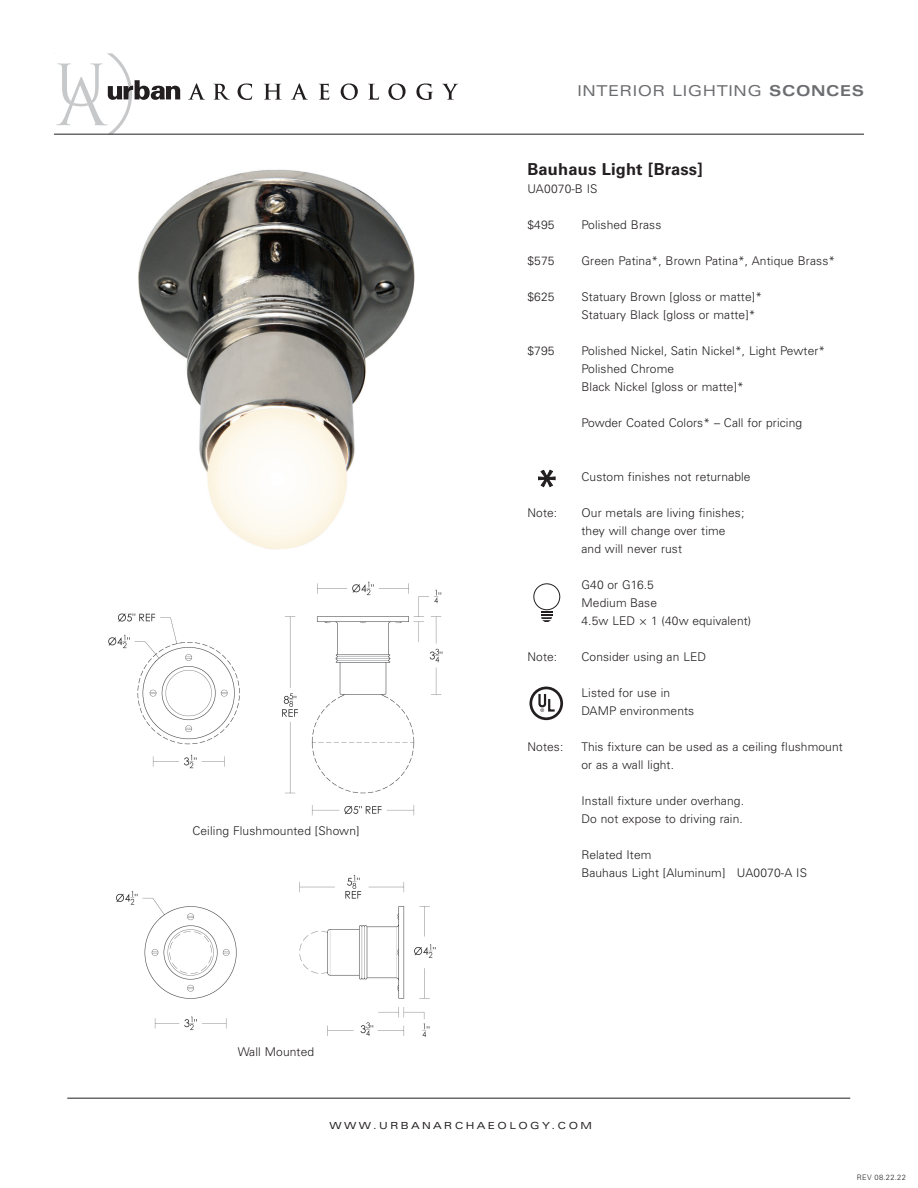
<style>
.page{position:relative;width:918px;height:1188px;background:#fff}
.page>*{position:absolute;margin:0;border:0;box-sizing:border-box;transform-origin:0 0}
.t1{font:700 16.5px "Univers LT Pro 65";letter-spacing:.01em;color:#231f20}
.t2{font:expanded 15px "Univers LT Pro";letter-spacing:.04em;color:#6c6d70}
.t3{font:300 12px/18px "Univers LT Pro 45";letter-spacing:.01em;color:#231f20}
.t4{font:expanded 9.75px "Univers LT Pro";letter-spacing:.25em;color:#231f20}
.t5{font:300 7.5px "Univers LT Pro 45";letter-spacing:.04em;color:#231f20}
.s1{font-weight:700}
</style>
<div class="page">
<svg style="left:188px;top:83px;width:17px;height:17px"></svg>
<svg style="left:213px;top:84px;width:17px;height:16px"></svg>
<svg style="left:238px;top:83px;width:14px;height:17px"></svg>
<svg style="left:264px;top:84px;width:18px;height:16px"></svg>
<svg style="left:291px;top:83px;width:17px;height:17px"></svg>
<svg style="left:319px;top:84px;width:10px;height:16px"></svg>
<svg style="left:341px;top:83px;width:17px;height:17px"></svg>
<svg style="left:368px;top:84px;width:11px;height:16px"></svg>
<svg style="left:388px;top:83px;width:18px;height:17px"></svg>
<svg style="left:416px;top:83px;width:17px;height:17px"></svg>
<svg style="left:442px;top:84px;width:16px;height:16px"></svg>
<svg style="left:54px;top:53px;width:126px;height:81px"></svg>
<hr style="left:54px;top:134px;width:810px;height:1px;background:#231f20">
<hr style="left:67px;top:1098px;width:783px;height:1px;background:#231f20">
<svg style="left:541px;top:611px;width:11px;height:11px"></svg>
<div style="left:534px;top:584px;width:26px;height:26px;border:1px solid #231f20;border-radius:50%"></div>
<svg style="left:529px;top:687px;width:34px;height:33px"></svg>
<svg style="left:538px;top:470px;width:17px;height:17px"></svg>
<img style="left:138px;top:169px;width:277px;height:380px">
<img style="left:116px;top:875px;width:320px;height:162px">
<img style="left:108px;top:581px;width:335px;height:235px">
<p class="t2" style="left:578px;top:82px;width:288px">INTERIOR LIGHTING <span class="s1">SCONCES</span></p>
<h1 class="t1" style="left:527px;top:158px;width:177px">Bauhaus Light [Brass]</h1>
<p class="t3" style="left:527px;top:180px;width:72px">UA0070-B IS</p>
<p class="t3" style="left:527px;top:216px;width:29px">$495</p>
<p class="t3" style="left:581px;top:216px;width:81px">Polished Brass</p>
<p class="t3" style="left:527px;top:252px;width:29px">$575</p>
<p class="t3" style="left:581px;top:252px;width:255px">Green Patina*, Brown Patina*, Antique Brass*</p>
<p class="t3" style="left:527px;top:288px;width:29px">$625</p>
<p class="t3" style="left:581px;top:288px;width:182px">Statuary Brown [gloss or matte]*<br>Statuary Black [gloss or matte]*</p>
<p class="t3" style="left:527px;top:342px;width:29px">$795</p>
<p class="t3" style="left:581px;top:342px;width:245px">Polished Nickel, Satin Nickel*, Light Pewter*<br>Polished Chrome<br>Black Nickel [gloss or matte]*</p>
<p class="t3" style="left:581px;top:414px;width:222px">Powder Coated Colors* – Call for pricing</p>
<p class="t3" style="left:192px;top:821px;width:169px">Ceiling Flushmounted [Shown]</p>
<p class="t3" style="left:238px;top:1043px;width:78px">Wall Mounted</p>
<p class="t3" style="left:581px;top:468px;width:171px">Custom finishes not returnable</p>
<p class="t3" style="left:527px;top:504px;width:31px">Note:</p>
<p class="t3" style="left:581px;top:504px;width:164px">Our metals are living finishes; they will change over time and will never rust</p>
<p class="t3" style="left:581px;top:576px;width:171px">G40 or G16.5<br>Medium Base<br>4.5w LED × 1 (40w equivalent)</p>
<p class="t3" style="left:527px;top:648px;width:31px">Note:</p>
<p class="t3" style="left:581px;top:648px;width:126px">Consider using an LED</p>
<p class="t3" style="left:581px;top:684px;width:114px">Listed for use in<br>DAMP environments</p>
<p class="t3" style="left:527px;top:738px;width:37px">Notes:</p>
<p class="t3" style="left:581px;top:738px;width:263px">This fixture can be used as a ceiling flushmount or as a wall light.</p>
<p class="t3" style="left:581px;top:792px;width:164px">Install fixture under overhang.<br>Do not expose to driving rain.</p>
<p class="t3" style="left:581px;top:846px;width:227px">Related Item<br>Bauhaus Light [Aluminum] UA0070-A IS</p>
<p class="t4" style="left:329px;top:1120px;width:264px">WWW.URBANARCHAEOLOGY.COM</p>
<p class="t5" style="left:857px;top:1172px;width:50px">REV 08.22.22</p>
</div>
